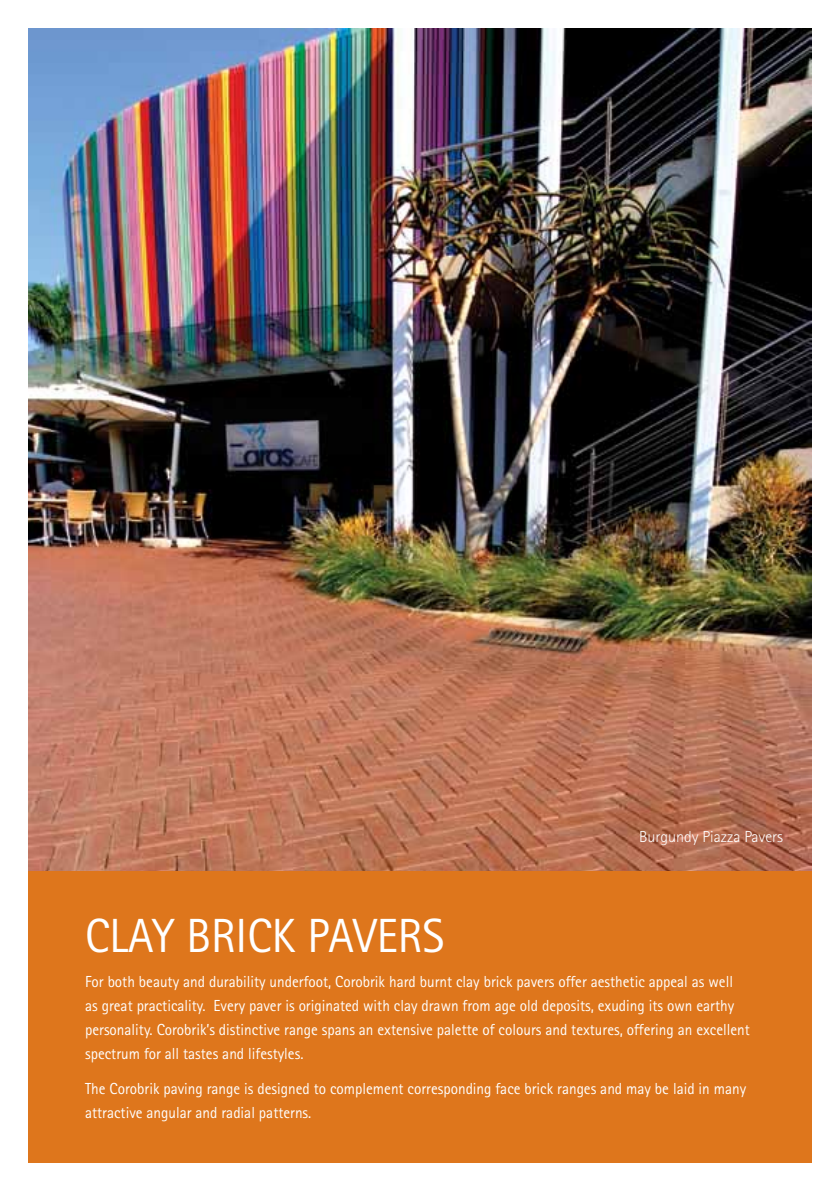
<style>
.page{position:relative;width:840px;height:1191px;background:#fff}
.page>*{position:absolute;margin:0;border:0;box-sizing:border-box;transform-origin:0 0}
.t1{font:48px "Rotis Sans Serif";color:#fff;scale:.95 1}
.t2{font:16px/24px "Rotis Sans Serif";color:#fff;scale:.95 1}
.t3{font:300 16px "Rotis Sans Serif";color:#fff}
</style>
<div class="page">
<div style="left:28px;top:870px;width:783px;height:292px;background:#de761c"></div>
<img style="left:28px;top:28px;width:783px;height:842px">
<p class="t3" style="left:638px;top:827px;width:145px">Burgundy Piazza Pavers</p>
<h1 class="t1" style="left:85px;top:907px;width:379px">CLAY BRICK PAVERS</h1>
<p class="t2" style="left:85px;top:969px;width:700px">For both beauty and durability underfoot, Corobrik hard burnt clay brick pavers offer aesthetic appeal as well<br>as great practicality. Every paver is originated with clay drawn from age old deposits, exuding its own earthy personality. Corobrik’s distinctive range spans an extensive palette of colours and textures, offering an excellent spectrum for all tastes and lifestyles.</p>
<p class="t2" style="left:85px;top:1076px;width:697px">The Corobrik paving range is designed to complement corresponding face brick ranges and may be laid in many attractive angular and radial patterns.</p>
</div>
